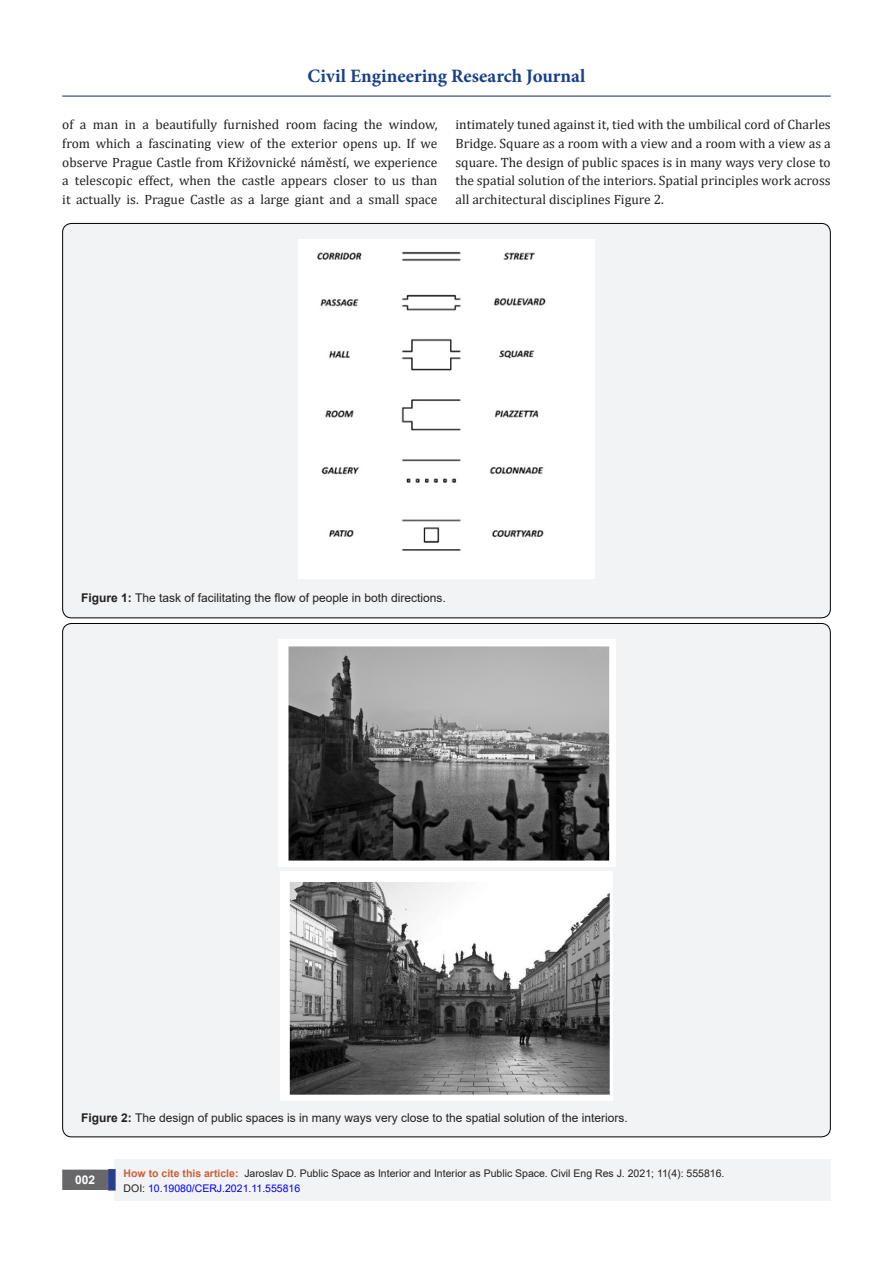
<style>
.page{position:relative;width:893px;height:1263px;background:#fff}
.page>*{position:absolute;margin:0;border:0;box-sizing:border-box;transform-origin:0 0}
.t1{font:700 18.9px "Minion Pro";color:#183f89}
.t2{font:13.5px/18.8px "Cambria";color:#231f20;text-align:justify}
.t3{font:12px "Arial";color:#231f20}
.t4{font:700 12px "Arial";color:#fff}
.t5{font:10.5px "Arial";color:#231f20}
.t6{font:10.5px "Arial";color:#00f}
.s1{font-weight:700}
.s2{font-weight:700;color:#ca5f37}
.s3{color:#231f20}
</style>
<div class="page">
<div style="left:115px;top:1160px;width:716px;height:41px;background:#f2f3f4"></div>
<div style="left:63px;top:1170px;width:44px;height:19px;background:#68676a"></div>
<div style="left:62px;top:1169px;width:46px;height:21px;border:2px solid #68676a"></div>
<svg style="left:108px;top:1169px;width:8px;height:21px"></svg>
<hr style="left:62px;top:96px;width:769px;height:1px;background:#253f8e">
<div style="left:63px;top:223px;width:767px;height:395px;background:#f2f3f4;border-radius:9px"></div>
<div style="left:299px;top:240px;width:296px;height:339px;background:#fff"></div>
<div style="left:63px;top:623px;width:767px;height:514px;background:#f2f3f4;border-radius:9px"></div>
<img style="left:278px;top:639px;width:337px;height:227px">
<img style="left:280px;top:871px;width:333px;height:229px">
<h1 class="t1" style="left:308px;top:63px;width:279px">Civil Engineering Research Journal</h1>
<p class="t2" style="left:62px;top:115px;width:377px">of a man in a beautifully furnished room facing the window, from which a fascinating view of the exterior opens up. If we observe Prague Castle from Křižovnické náměstí, we experience a telescopic effect, when the castle appears closer to us than it actually is. Prague Castle as a large giant and a small space</p>
<p class="t2" style="left:455px;top:115px;width:377px">intimately tuned against it, tied with the umbilical cord of Charles Bridge. Square as a room with a view and a room with a view as a square. The design of public spaces is in many ways very close to the spatial solution of the interiors. Spatial principles work across all architectural disciplines Figure 2.</p>
<p class="t3" style="left:81px;top:589px;width:366px"><span class="s1">Figure 1:</span> The task of facilitating the flow of people in both directions.</p>
<p class="t3" style="left:81px;top:1110px;width:548px"><span class="s1">Figure 2:</span> The design of public spaces is in many ways very close to the spatial solution of the interiors.</p>
<p class="t4" style="left:75px;top:1171px;width:22px">002</p>
<p class="t5" style="left:124px;top:1165px;width:602px"><span class="s2">How to cite this article:</span> Jaroslav D. Public Space as Interior and Interior as Public Space. Civil Eng Res J. 2021; 11(4): 555816.</p>
<p class="t6" style="left:124px;top:1180px;width:178px"><span class="s3">DOI:</span> 10.19080/CERJ.2021.11.555816</p>
</div>
